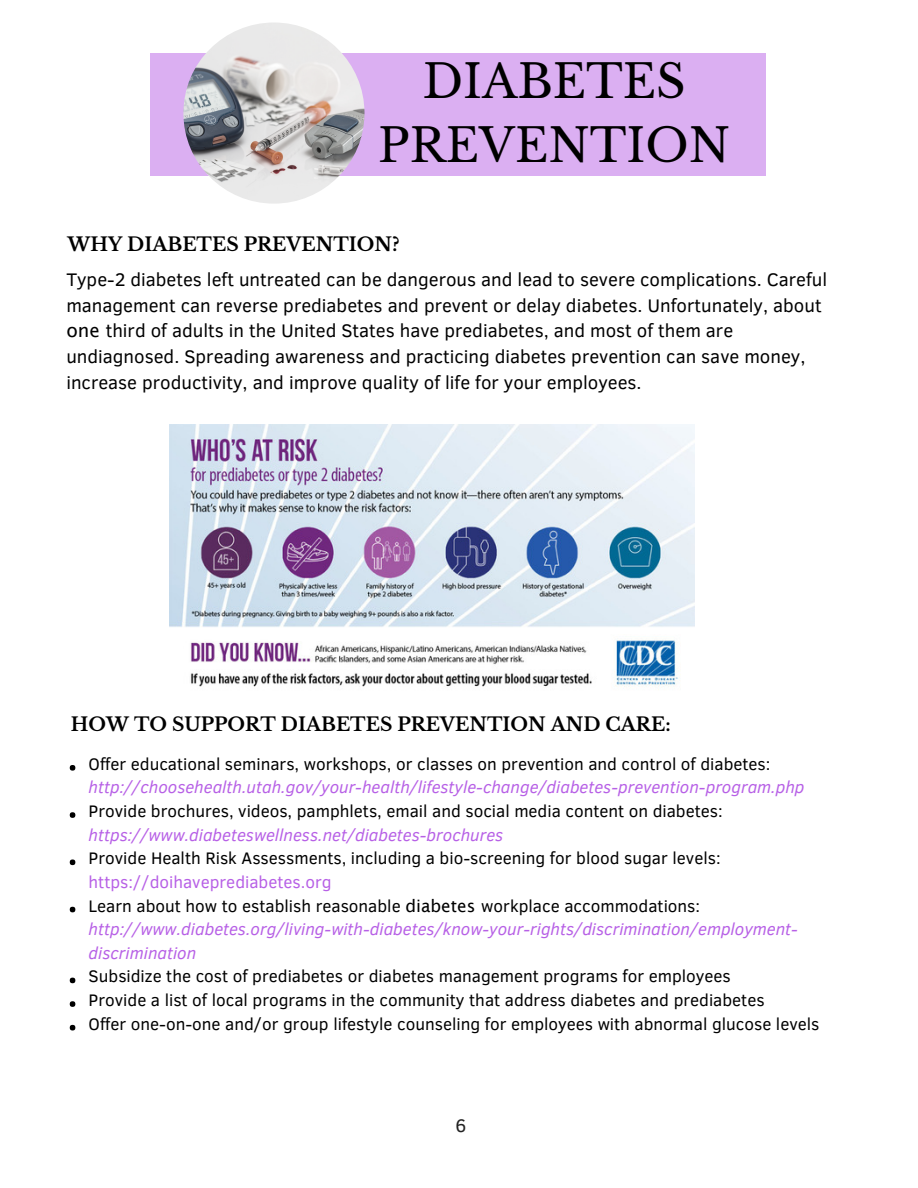
<style>
.page{position:relative;width:918px;height:1188px;background:#fff}
.page>*{position:absolute;margin:0;border:0;box-sizing:border-box;transform-origin:0 0}
.t1{font:45.9px/64.2px "Libre Baskerville";color:#000;text-align:center}
.t2{font:700 18.75px "Libre Baskerville";color:#000}
.t3{font:18.75px "Clear Sans";color:#222}
.t4{font:18.6px/25.8px "Clear Sans";color:#000}
.t5{font:700 18.6px "Libre Baskerville";color:#000}
.t6{font:17.1px/23.7px "Clear Sans";color:#000}
.t7{font:italic 17.1px/23.7px "Clear Sans";color:#b760e6}
.s1{font-family:"Lucida Sans"}
.s2{font-style:normal}
.s3{font-style:normal;color:#000}
.s4{font-family:"Lucida Sans";font-style:normal;color:#000}
</style>
<div class="page">
<div style="left:151px;top:53px;width:615px;height:122px;background:#dbaff2"></div>
<img style="left:183px;top:22px;width:181px;height:182px;border-radius:50%">
<svg style="left:70px;top:765px;width:5px;height:6px"></svg>
<svg style="left:70px;top:812px;width:5px;height:6px"></svg>
<svg style="left:70px;top:860px;width:5px;height:5px"></svg>
<svg style="left:70px;top:907px;width:5px;height:5px"></svg>
<svg style="left:70px;top:978px;width:5px;height:5px"></svg>
<svg style="left:70px;top:1001px;width:5px;height:6px"></svg>
<svg style="left:70px;top:1025px;width:5px;height:5px"></svg>
<img style="left:170px;top:424px;width:524px;height:266px">
<h1 class="t1" style="left:378px;top:50px;width:354px">DIABETES<br>PREVENTION</h1>
<p class="t5" style="left:68px;top:233px;width:334px">WHY DIABETES PREVENTION?</p>
<p class="t4" style="left:66px;top:265px;width:762px">Type-2 diabetes left untreated can be dangerous and lead to severe complications. Careful management can reverse prediabetes and prevent or delay diabetes. Unfortunately, about <span class="s1">one</span> third of adults in the United States have prediabetes, and most of them are undiagnosed. Spreading awareness and practicing diabetes prevention can save money, increase productivity, and improve quality of life for your employees.</p>
<p class="t2" style="left:71px;top:713px;width:601px">HOW TO SUPPORT DIABETES PREVENTION AND CARE:</p>
<p class="t6" style="left:89px;top:751px;width:683px">Offer educational seminars, workshops, or classes on prevention and control of diabetes:</p>
<p class="t7" style="left:89px;top:775px;width:717px">http://choosehealth.utah.gov/your-health/lifestyle-change/diabetes-prevention-program.php</p>
<p class="t6" style="left:89px;top:798px;width:636px">Provide brochures, videos, pamphlets, email and social media content on diabetes:</p>
<p class="t7" style="left:89px;top:822px;width:416px">https://www.diabeteswellness.net/diabetes-brochures</p>
<p class="t6" style="left:89px;top:846px;width:634px">Provide Health Risk Assessments, including a bio-screening for blood sugar levels:</p>
<p class="t7" style="left:89px;top:869px;width:711px"><span class="s2">https://doihaveprediabetes.org<br></span><span class="s3">Learn about how to establish reasonable</span> <span class="s4">diabetes</span> <span class="s3">workplace accommodations: </span>http://www.diabetes.org/living-with-diabetes/know-your-rights/discrimination/employment&shy;discrimination</p>
<p class="t6" style="left:89px;top:964px;width:732px">Subsidize the cost of prediabetes or diabetes management programs for employees<br>Provide a list of local programs in the community that address diabetes and prediabetes<br>Offer one-on-one and/or group lifestyle counseling for employees with abnormal glucose levels</p>
<p class="t3" style="left:455px;top:1112px;width:12px">6</p>
</div>
